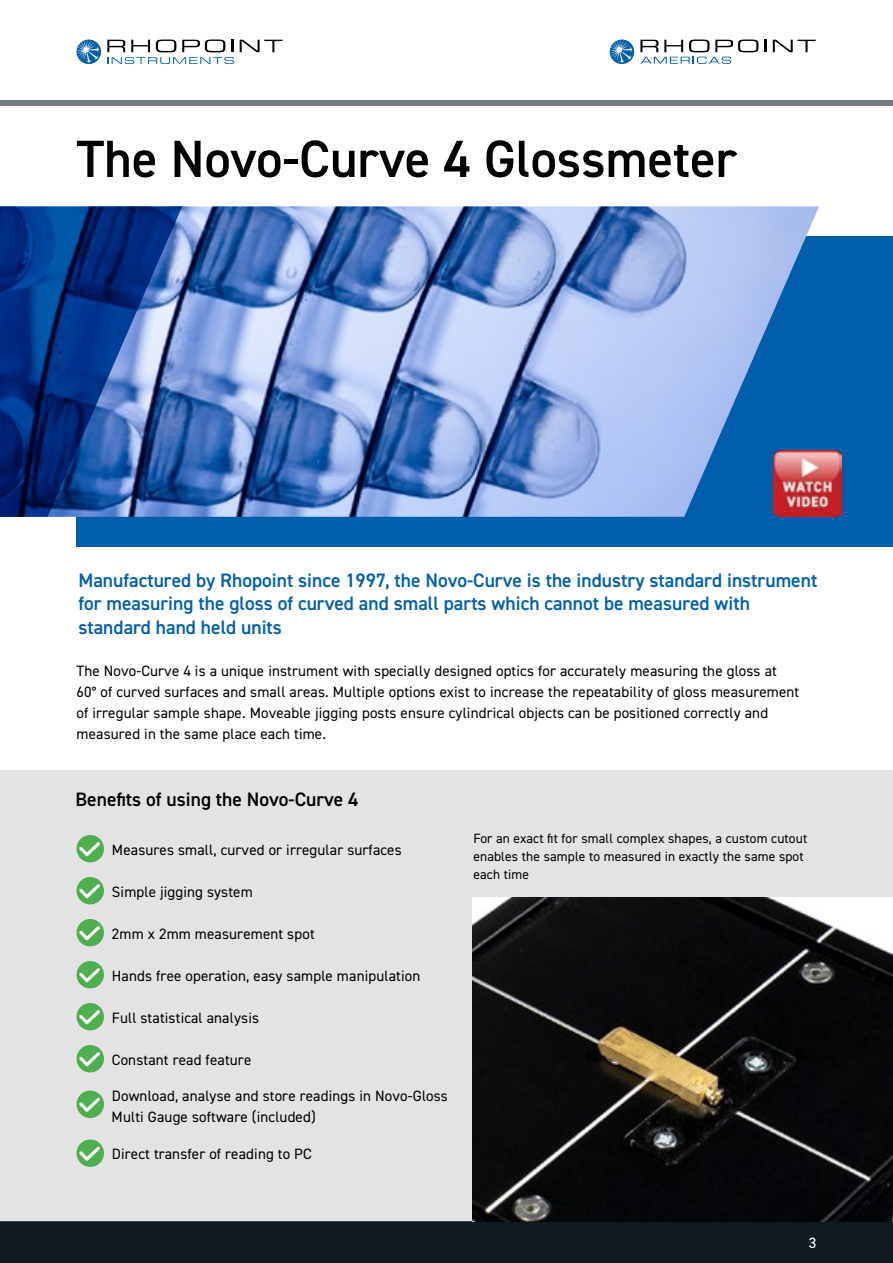
<style>
.page{position:relative;width:893px;height:1263px;background:#fff}
.page>*{position:absolute;margin:0;border:0;box-sizing:border-box;transform-origin:0 0}
.t1{font:600 52.5px "DIN2014";color:#000}
.t2{font:600 19.5px/23.4px "DIN2014";color:#005faa}
.t3{font:600 19.5px "DIN2014";color:#000}
.t4{font:15px/21px "DIN2014";letter-spacing:.01em;color:#000}
.t5{font:15px "DIN2014";color:#fff}
.t6{font:13.5px/18px "DIN2014";letter-spacing:.01em;color:#000}
</style>
<div class="page">
<div style="left:0;top:100px;width:893px;height:6px;background:#747b83"></div>
<svg style="left:240px;top:40px;width:42px;height:12px"></svg>
<svg style="left:107px;top:40px;width:127px;height:24px"></svg>
<svg style="left:77px;top:40px;width:24px;height:24px"></svg>
<svg style="left:77px;top:40px;width:22px;height:23px"></svg>
<svg style="left:764px;top:40px;width:2px;height:12px"></svg>
<svg style="left:773px;top:40px;width:43px;height:12px"></svg>
<svg style="left:610px;top:40px;width:24px;height:24px"></svg>
<svg style="left:610px;top:40px;width:22px;height:23px"></svg>
<svg style="left:640px;top:40px;width:118px;height:24px"></svg>
<div style="left:0;top:770px;width:893px;height:451px;background:#e4e3e3"></div>
<div style="left:77px;top:236px;width:816px;height:311px;background:#005faa"></div>
<img style="left:182px;top:206px;width:637px;height:311px">
<svg style="left:0;top:206px;width:182px;height:311px;background:#1b4691"></svg>
<div style="left:0;top:1221px;width:893px;height:42px;background:#111a21"></div>
<div style="left:77px;top:835px;width:27px;height:27px;background:#4eaf4f;border-radius:50%"></div>
<svg style="left:79px;top:842px;width:21px;height:14px"></svg>
<div style="left:77px;top:877px;width:27px;height:27px;background:#4eaf4f;border-radius:50%"></div>
<svg style="left:79px;top:884px;width:21px;height:14px"></svg>
<div style="left:77px;top:919px;width:27px;height:27px;background:#4eaf4f;border-radius:50%"></div>
<svg style="left:79px;top:926px;width:21px;height:14px"></svg>
<div style="left:77px;top:961px;width:27px;height:27px;background:#4eaf4f;border-radius:50%"></div>
<svg style="left:79px;top:968px;width:21px;height:14px"></svg>
<div style="left:77px;top:1003px;width:27px;height:27px;background:#4eaf4f;border-radius:50%"></div>
<svg style="left:79px;top:1010px;width:21px;height:14px"></svg>
<div style="left:77px;top:1045px;width:27px;height:27px;background:#4eaf4f;border-radius:50%"></div>
<svg style="left:79px;top:1052px;width:21px;height:14px"></svg>
<div style="left:77px;top:1090px;width:27px;height:28px;background:#4eaf4f;border-radius:50%"></div>
<svg style="left:79px;top:1097px;width:21px;height:15px"></svg>
<div style="left:77px;top:1139px;width:27px;height:28px;background:#4eaf4f;border-radius:50%"></div>
<svg style="left:79px;top:1146px;width:21px;height:15px"></svg>
<img style="left:472px;top:897px;width:421px;height:324px">
<img style="left:774px;top:451px;width:68px;height:66px">
<h1 class="t1" style="left:77px;top:134px;width:662px">The Novo-Curve 4 Glossmeter</h1>
<h2 class="t2" style="left:78px;top:569px;width:740px">Manufactured by Rhopoint since 1997, the Novo-Curve is the industry standard instrument for measuring the gloss of curved and small parts which cannot be measured with standard hand held units</h2>
<p class="t4" style="left:77px;top:661px;width:724px">The Novo-Curve 4 is a unique instrument with specially designed optics for accurately measuring the gloss at 60° of curved surfaces and small areas. Multiple options exist to increase the repeatability of gloss measurement of irregular sample shape. Moveable jigging posts ensure cylindrical objects can be positioned correctly and measured in the same place each time.</p>
<h2 class="t3" style="left:76px;top:790px;width:284px">Benefits of using the Novo-Curve 4</h2>
<p class="t4" style="left:112px;top:840px;width:291px">Measures small, curved or irregular surfaces</p>
<p class="t4" style="left:112px;top:882px;width:142px">Simple jigging system</p>
<p class="t4" style="left:112px;top:924px;width:204px">2mm x 2mm measurement spot</p>
<p class="t4" style="left:112px;top:966px;width:310px">Hands free operation, easy sample manipulation</p>
<p class="t4" style="left:112px;top:1008px;width:149px">Full statistical analysis</p>
<p class="t4" style="left:112px;top:1050px;width:141px">Constant read feature</p>
<p class="t4" style="left:112px;top:1086px;width:338px">Download, analyse and store readings in Novo-Gloss<br>Multi Gauge software (included)</p>
<p class="t4" style="left:112px;top:1144px;width:202px">Direct transfer of reading to PC</p>
<p class="t6" style="left:473px;top:829px;width:335px">For an exact fit for small complex shapes, a custom cutout enables the sample to measured in exactly the same spot each time</p>
<p class="t5" style="left:809px;top:1236px;width:9px">3</p>
</div>
